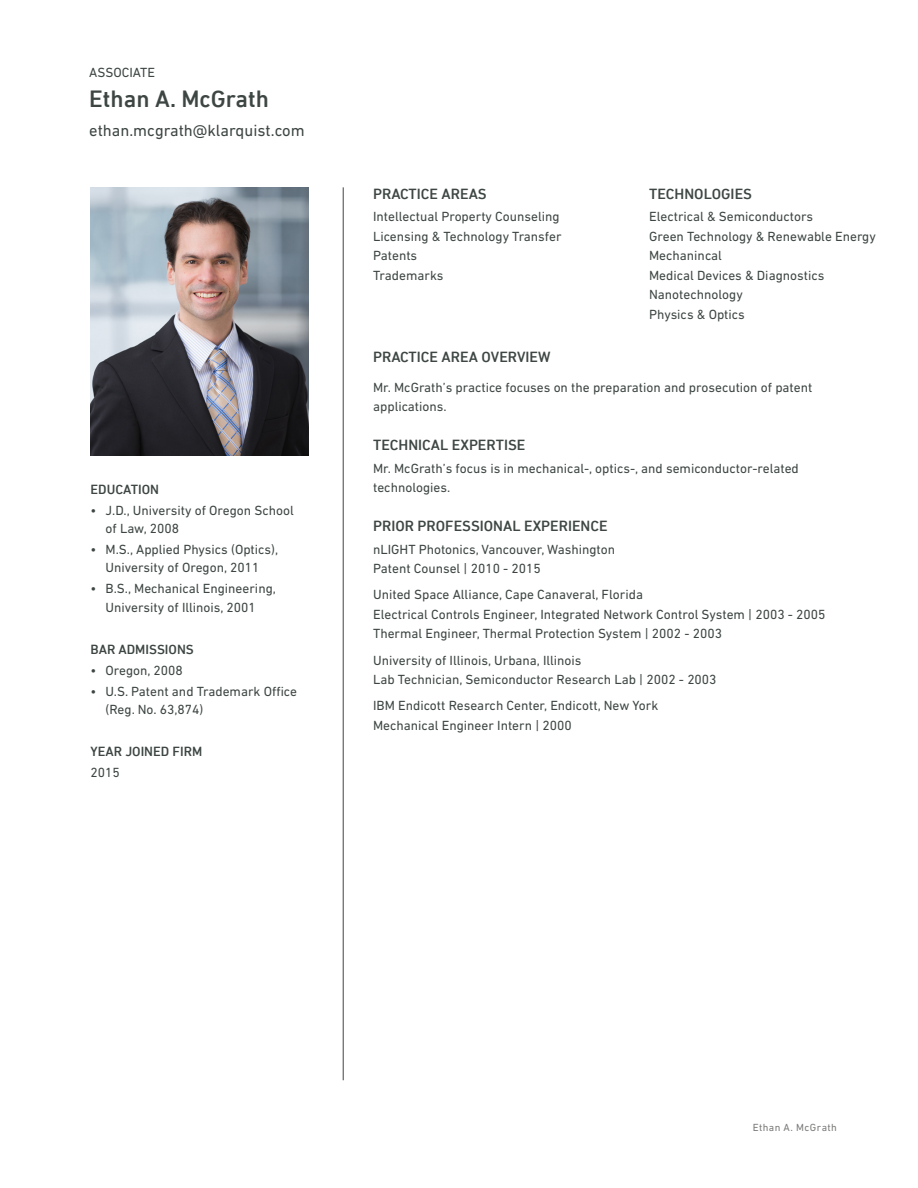
<style>
.page{position:relative;width:918px;height:1188px;background:#fff}
.page>*{position:absolute;margin:0;border:0;box-sizing:border-box;transform-origin:0 0}
.Professional_Name{font:500 24px "DIN Next LT Pro";color:#3d4643}
.Professional_Email{font:16.5px "DIN Next LT Pro";color:#3d4643}
.Heading{font:500 15px "DIN Next LT Pro";color:#3d4643}
.Body{font:500 15px "DIN Next LT Pro";color:#3d4643}
.Heading-2{font:13.5px/19.5px "DIN Next LT Pro";color:#3d4643}
.Body-2{font:13.5px "DIN Next LT Pro";color:#3d4643}
.Heading_Sub-Heading{font:500 13.5px "DIN Next LT Pro";color:#3d4643}
.Professional_Title{font:13.5px "DIN Next LT Pro";color:#3d4643}
.Heading_Sub-Heading-2{font:13.5px "DIN Next LT Pro";color:#3d4643}
.t1{font:10.5px "DIN Next LT Pro";letter-spacing:.04em;color:#7b7b79}
</style>
<div class="page">
<hr style="left:343px;top:187px;width:1px;height:893px;background:#3d4643">
<img style="left:91px;top:187px;width:217px;height:269px">
<p class="Professional_Title" style="left:89px;top:64px;width:67px">ASSOCIATE</p>
<p class="Professional_Name" style="left:89px;top:85px;width:181px">Ethan A. McGrath</p>
<p class="Professional_Email" style="left:89px;top:120px;width:217px">ethan.mcgrath@klarquist.com</p>
<p class="Heading_Sub-Heading" style="left:91px;top:481px;width:70px">EDUCATION</p>
<p class="Heading-2" style="left:106px;top:501px;width:190px;line-height:18px;text-indent:-15px">• J.D., University of Oregon School of Law, 2008</p>
<p class="Heading-2" style="left:91px;top:540px;width:189px;line-height:18px;text-align:center">• M.S., Applied Physics (Optics),<br>University of Oregon, 2011</p>
<p class="Heading-2" style="left:91px;top:578px;width:187px;text-align:center">• B.S., Mechanical Engineering,<br>University of Illinois, 2001</p>
<p class="Heading_Sub-Heading" style="left:91px;top:642px;width:105px">BAR ADMISSIONS</p>
<p class="Heading-2" style="left:91px;top:661px;width:94px">• Oregon, 2008</p>
<p class="Heading-2" style="left:106px;top:682px;width:193px;line-height:18px;text-indent:-15px">• U.S. Patent and Trademark Office (Reg. No. 63,874)</p>
<p class="Heading_Sub-Heading" style="left:91px;top:744px;width:113px">YEAR JOINED FIRM</p>
<p class="Heading_Sub-Heading-2" style="left:91px;top:765px;width:31px">2015</p>
<p class="Heading" style="left:373px;top:185px;width:115px">PRACTICE AREAS</p>
<p class="Heading-2" style="left:373px;top:207px;width:190px">Intellectual Property Counseling<br>Licensing &amp; Technology Transfer<br>Patents</p>
<p class="Heading-2" style="left:373px;top:265px;width:72px">Trademarks</p>
<p class="Body" style="left:649px;top:185px;width:104px">TECHNOLOGIES</p>
<p class="Body-2" style="left:649px;top:209px;width:166px">Electrical &amp; Semiconductors</p>
<p class="Body-2" style="left:649px;top:228px;width:228px">Green Technology &amp; Renewable Energy</p>
<p class="Body-2" style="left:649px;top:248px;width:74px">Mechanincal</p>
<p class="Body-2" style="left:649px;top:267px;width:177px">Medical Devices &amp; Diagnostics</p>
<p class="Body-2" style="left:649px;top:287px;width:95px">Nanotechnology</p>
<p class="Body-2" style="left:649px;top:306px;width:97px">Physics &amp; Optics</p>
<p class="Heading" style="left:373px;top:348px;width:179px">PRACTICE AREA OVERVIEW</p>
<p class="Heading-2" style="left:373px;top:377px;width:441px">Mr. McGrath’s practice focuses on the preparation and prosecution of patent applications.</p>
<p class="Heading" style="left:373px;top:436px;width:154px">TECHNICAL EXPERTISE</p>
<p class="Heading-2" style="left:373px;top:458px;width:427px">Mr. McGrath’s focus is in mechanical-, optics-, and semiconductor-related technologies.</p>
<p class="Heading" style="left:373px;top:517px;width:236px">PRIOR PROFESSIONAL EXPERIENCE</p>
<p class="Heading-2" style="left:373px;top:539px;width:244px">nLIGHT Photonics, Vancouver, Washington<br>Patent Counsel | 2010 - 2015</p>
<p class="Heading-2" style="left:373px;top:585px;width:271px">United Space Alliance, Cape Canaveral, Florida</p>
<p class="Heading-2" style="left:373px;top:604px;width:454px">Electrical Controls Engineer, Integrated Network Control System | 2003 - 2005</p>
<p class="Heading-2" style="left:373px;top:624px;width:350px">Thermal Engineer, Thermal Protection System | 2002 - 2003</p>
<p class="Heading-2" style="left:373px;top:650px;width:345px">University of Illinois, Urbana, Illinois<br>Lab Technician, Semiconductor Research Lab | 2002 - 2003</p>
<p class="Heading-2" style="left:373px;top:696px;width:287px">IBM Endicott Research Center, Endicott, New York</p>
<p class="Heading-2" style="left:373px;top:715px;width:200px">Mechanical Engineer Intern | 2000</p>
<p class="t1" style="left:753px;top:1121px;width:86px">Ethan A. McGrath</p>
</div>
